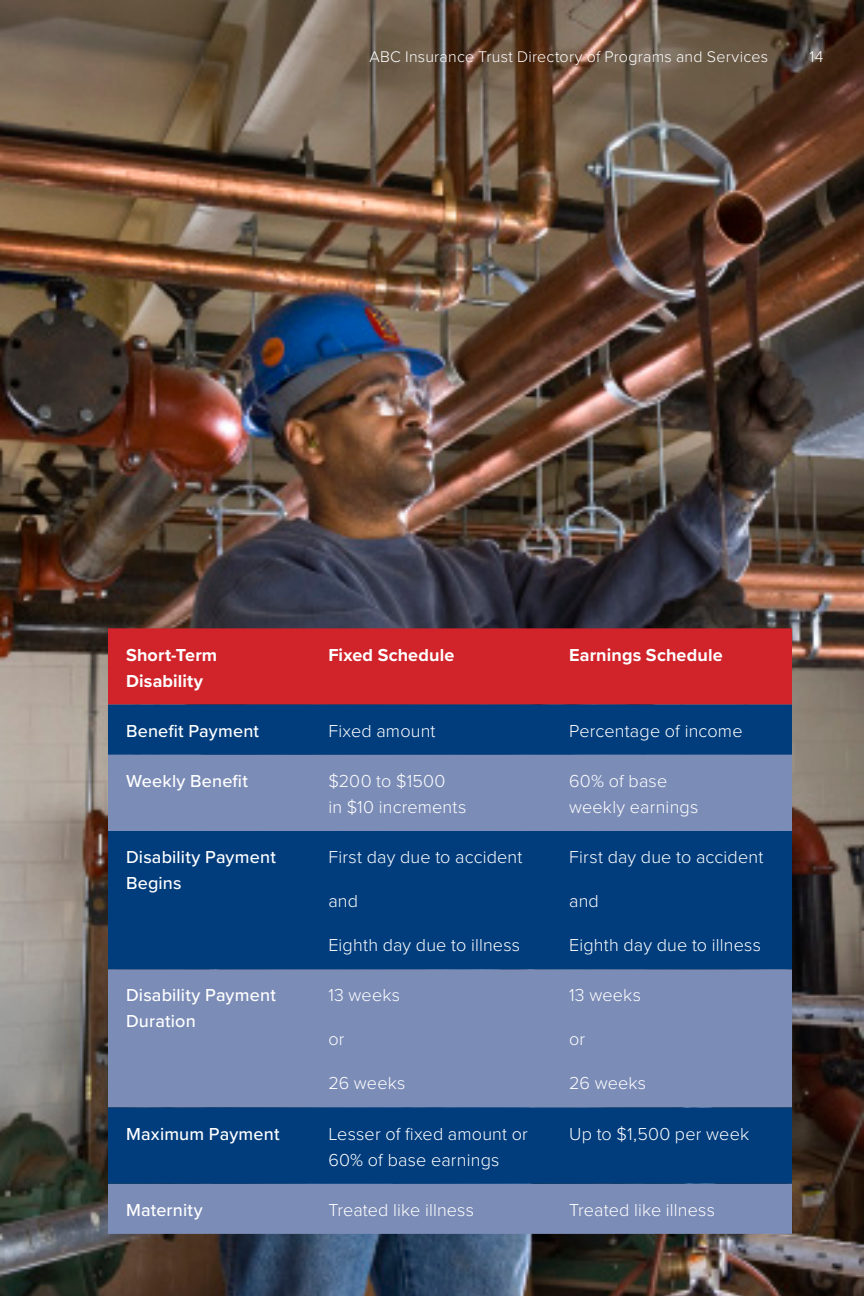
<style>
.page{position:relative;width:864px;height:1296px;background:#fff}
.page>*{position:absolute;margin:0;border:0;box-sizing:border-box;transform-origin:0 0}
.body{font:300 18px/26px "Proxima Nova";letter-spacing:.01em;color:#fff}
.body-2{font:500 18px/26px "Proxima Nova";letter-spacing:.01em;color:#fff}
.body-3{font:700 18px/26px "Proxima Nova";letter-spacing:.01em;color:#fff}
.body-4{font:300 16px "Proxima Nova";letter-spacing:.015em;color:#fff}
</style>
<div class="page">
<img style="left:0;top:0;width:864px;height:1296px">
<div style="left:108px;top:628px;width:684px;height:77px;background:#d1232a"></div>
<div style="left:108px;top:705px;width:684px;height:50px;background:#013d7d"></div>
<div style="left:108px;top:755px;width:684px;height:479px;background:#7b8cb7"></div>
<svg style="left:108px;top:831px;width:684px;height:353px;background:#305b93"></svg>
<p class="body-4" style="left:369px;top:45px;width:400px">ABC Insurance Trust Directory of Programs and Services</p>
<p class="body-4" style="left:809px;top:45px;width:15px">14</p>
<p class="body-3" style="left:126px;top:641px;width:93px">Short-Term<br>Disability</p>
<p class="body-3" style="left:328px;top:641px;width:128px">Fixed Schedule</p>
<p class="body-3" style="left:569px;top:641px;width:155px">Earnings Schedule</p>
<p class="body-2" style="left:126px;top:717px;width:135px">Benefit Payment</p>
<p class="body" style="left:328px;top:717px;width:109px">Fixed amount</p>
<p class="body" style="left:569px;top:717px;width:175px">Percentage of income</p>
<p class="body-2" style="left:126px;top:767px;width:123px">Weekly Benefit</p>
<p class="body" style="left:328px;top:767px;width:139px">$200 to $1500<br>in $10 increments</p>
<p class="body" style="left:569px;top:767px;width:131px">60% of base weekly earnings</p>
<p class="body-2" style="left:126px;top:844px;width:151px">Disability Payment<br>Begins</p>
<p class="body" style="left:328px;top:843px;width:196px">First day due to accident</p>
<p class="body" style="left:328px;top:887px;width:31px">and</p>
<p class="body" style="left:328px;top:931px;width:193px">Eighth day due to illness</p>
<p class="body" style="left:569px;top:843px;width:196px">First day due to accident</p>
<p class="body" style="left:569px;top:887px;width:31px">and</p>
<p class="body" style="left:569px;top:931px;width:193px">Eighth day due to illness</p>
<p class="body-2" style="left:126px;top:982px;width:151px">Disability Payment<br>Duration</p>
<p class="body" style="left:328px;top:981px;width:73px">13 weeks</p>
<p class="body" style="left:328px;top:1025px;width:18px">or</p>
<p class="body" style="left:328px;top:1069px;width:79px">26 weeks</p>
<p class="body" style="left:569px;top:981px;width:73px">13 weeks</p>
<p class="body" style="left:569px;top:1025px;width:18px">or</p>
<p class="body" style="left:569px;top:1069px;width:79px">26 weeks</p>
<p class="body-2" style="left:126px;top:1120px;width:155px">Maximum Payment</p>
<p class="body" style="left:328px;top:1120px;width:201px">Lesser of fixed amount or<br>60% of base earnings</p>
<p class="body" style="left:569px;top:1120px;width:181px">Up to $1,500 per week</p>
<p class="body-2" style="left:126px;top:1196px;width:78px">Maternity</p>
<p class="body" style="left:328px;top:1196px;width:147px">Treated like illness</p>
<p class="body" style="left:569px;top:1196px;width:147px">Treated like illness</p>
</div>
